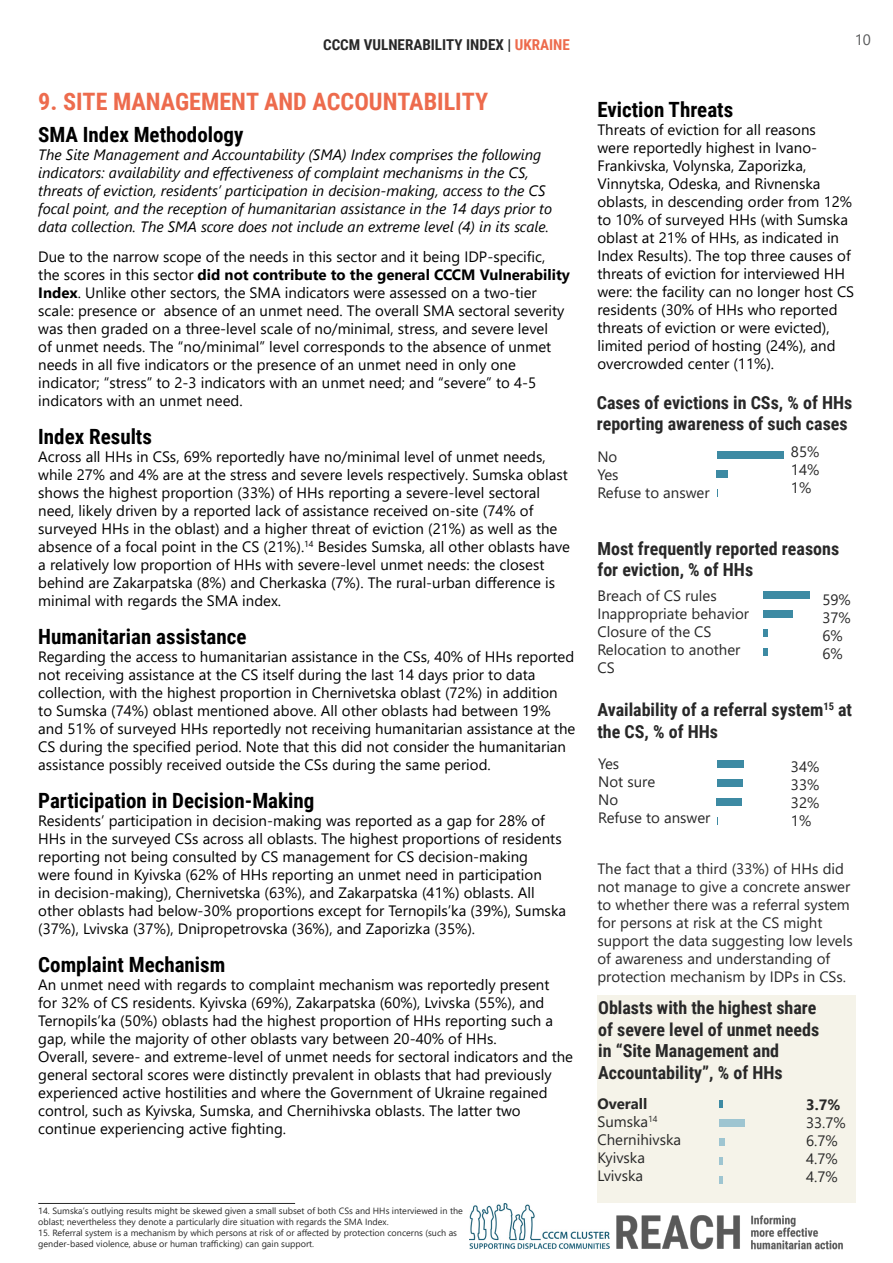
<style>
.page{position:relative;width:893px;height:1263px;background:#fff}
.page>*{position:absolute;margin:0;border:0;box-sizing:border-box;transform-origin:0 0}
.t1{font:105px "Chartwell Bars Vertical";color:#3d8aa3}
.t2{font:105px "Chartwell Bars Vertical";color:#9ec5d1}
.t3{font:700 24px "Roboto Condensed";color:#ed6b4d}
.t4{font:700 21px "Roboto Condensed";color:#000}
.t5{font:700 18px/21.6px "Roboto Condensed";color:#282828}
.t6{font:15px/18px "Segoe UI";color:#000}
.t7{font:15px/18px "Segoe UI";color:#282828}
.t8{font:italic 15px/18px "Segoe UI";color:#000}
.t9{font:700 15px "Roboto Condensed";color:#282828}
.t10{font:700 15px "Segoe UI";color:#282828}
.t11{font:15px "Segoe UI";color:#58595a}
.t12{font:9px/10.8px "Segoe UI";color:#282828}
.s1{color:#ed6b4d}
.s2{font-weight:700}
.s3{color:#3d8aa3}
</style>
<div class="page">
<img style="left:609px;top:1215px;width:234px;height:35px">
<img style="left:470px;top:1203px;width:139px;height:46px">
<div style="left:597px;top:995px;width:258px;height:208px;background:#f5f3e9"></div>
<hr style="left:38px;top:1203px;width:257px;height:1px;background:#282828">
<p class="t9" style="left:323px;top:34px;width:248px">CCCM VULNERABILITY INDEX | <span class="s1">UKRAINE</span></p>
<h2 class="t3" style="left:38px;top:85px;width:451px">9. SITE MANAGEMENT AND ACCOUNTABILITY</h2>
<h3 class="t4" style="left:38px;top:119px;width:207px">SMA Index Methodology</h3>
<p class="t8" style="left:38px;top:143px;width:515px">The Site Management and Accountability (SMA) Index comprises the following indicators: availability and effectiveness of complaint mechanisms in the CS, threats of eviction, residents’ participation in decision-making, access to the CS focal point, and the reception of humanitarian assistance in the 14 days prior to data collection. The SMA score does not include an extreme level (4) in its scale.</p>
<p class="t6" style="left:38px;top:247px;width:533px">Due to the narrow scope of the needs in this sector and it being IDP-specific, the scores in this sector <span class="s2">did not contribute to the general CCCM Vulnerability Index</span>. Unlike other sectors, the SMA indicators were assessed on a two-tier scale: presence or absence of an unmet need. The overall SMA sectoral severity was then graded on a three-level scale of no/minimal, stress, and severe level<br>of unmet needs. The “no/minimal” level corresponds to the absence of unmet needs in all five indicators or the presence of an unmet need in only one indicator; “stress” to 2-3 indicators with an unmet need; and “severe” to 4-5 indicators with an unmet need.</p>
<h3 class="t4" style="left:38px;top:422px;width:115px">Index Results</h3>
<p class="t6" style="left:38px;top:447px;width:533px">Across all HHs in CSs, 69% reportedly have no/minimal level of unmet needs, while 27% and 4% are at the stress and severe levels respectively. Sumska oblast shows the highest proportion (33%) of HHs reporting a severe-level sectoral need, likely driven by a reported lack of assistance received on-site (74% of surveyed HHs in the oblast) and a higher threat of eviction (21%) as well as the absence of a focal point in the CS (21%).<sup>14</sup> Besides Sumska, all other oblasts have a relatively low proportion of HHs with severe-level unmet needs: the closest behind are Zakarpatska (8%) and Cherkaska (7%). The rural-urban difference is minimal with regards the SMA index.</p>
<h3 class="t4" style="left:38px;top:622px;width:210px">Humanitarian assistance</h3>
<p class="t6" style="left:38px;top:647px;width:539px">Regarding the access to humanitarian assistance in the CSs, 40% of HHs reported not receiving assistance at the CS itself during the last 14 days prior to data collection, with the highest proportion in Chernivetska oblast (72%) in addition<br>to Sumska (74%) oblast mentioned above. All other oblasts had between 19% and 51% of surveyed HHs reportedly not receiving humanitarian assistance at the CS during the specified period. Note that this did not consider the humanitarian assistance possibly received outside the CSs during the same period.</p>
<h3 class="t4" style="left:38px;top:786px;width:278px">Participation in Decision-Making</h3>
<p class="t6" style="left:38px;top:810px;width:529px">Residents’ participation in decision-making was reported as a gap for 28% of HHs in the surveyed CSs across all oblasts. The highest proportions of residents reporting not being consulted by CS management for CS decision-making<br>were found in Kyivska (62% of HHs reporting an unmet need in participation<br>in decision-making), Chernivetska (63%), and Zakarpatska (41%) oblasts. All other oblasts had below-30% proportions except for Ternopils’ka (39%), Sumska (37%), Lvivska (37%), Dnipropetrovska (36%), and Zaporizka (35%).</p>
<h3 class="t4" style="left:38px;top:950px;width:189px">Complaint Mechanism</h3>
<p class="t6" style="left:38px;top:974px;width:536px">An unmet need with regards to complaint mechanism was reportedly present<br>for 32% of CS residents. Kyivska (69%), Zakarpatska (60%), Lvivska (55%), and Ternopils’ka (50%) oblasts had the highest proportion of HHs reporting such a gap, while the majority of other oblasts vary between 20-40% of HHs.<br>Overall, severe- and extreme-level of unmet needs for sectoral indicators and the general sectoral scores were distinctly prevalent in oblasts that had previously experienced active hostilities and where the Government of Ukraine regained control, such as Kyivska, Sumska, and Chernihivska oblasts. The latter two continue experiencing active fighting.</p>
<p class="t12" style="left:38px;top:1205px;width:426px">14. Sumska’s outlying results might be skewed given a small subset of both CSs and HHs interviewed in the oblast; nevertheless they denote a particularly dire situation with regards the SMA Index.</p>
<p class="t12" style="left:38px;top:1226px;width:420px">15. Referral system is a mechanism by which persons at risk of or affected by protection concerns (such as gender-based violence, abuse or human trafficking) can gain support.</p>
<p class="t11" style="left:855px;top:26px;width:18px">10</p>
<h3 class="t4" style="left:597px;top:95px;width:137px">Eviction Threats</h3>
<p class="t6" style="left:597px;top:119px;width:258px">Threats of eviction for all reasons<br>were reportedly highest in Ivano-Frankivska, Volynska, Zaporizka, Vinnytska, Odeska, and Rivnenska oblasts, in descending order from 12% to 10% of surveyed HHs (with Sumska oblast at 21% of HHs, as indicated in Index Results). The top three causes of threats of eviction for interviewed HH were: the facility can no longer host CS residents (30% of HHs who reported threats of eviction or were evicted), limited period of hosting (24%), and overcrowded center (11%).</p>
<p class="t5" style="left:597px;top:391px;width:257px">Cases of evictions in CSs, % of HHs reporting awareness of such cases</p>
<p class="t7" style="left:597px;top:446px;width:114px">No<br>Yes<br>Refuse to answer</p>
<p class="t7" style="left:791px;top:442px;width:30px;text-align:justify">85% 14% 1%</p>
<h1 class="t1" style="left:817px;top:445px;width:59px;rotate:90deg">85+14+1</h1>
<p class="t5" style="left:597px;top:537px;width:243px">Most frequently reported reasons for eviction, % of HHs</p>
<p class="t7" style="left:597px;top:585px;width:153px">Breach of CS rules<br>Inappropriate behavior<br>Closure of the CS<br>Relocation to another<br>CS</p>
<p class="t7" style="left:822px;top:589px;width:30px">59%<br>37%<br>6%<br>6%</p>
<h1 class="t1" style="left:863px;top:586px;width:78px;rotate:90deg">59+37+6+6</h1>
<p class="t5" style="left:597px;top:698px;width:256px">Availability of a referral system<sup>15</sup> at the CS, % of HHs</p>
<p class="t7" style="left:598px;top:754px;width:114px">Yes<br>Not sure<br>No<br>Refuse to answer</p>
<p class="t7" style="left:791px;top:757px;width:30px;text-align:justify">34% 33% 32% 1%</p>
<h1 class="t1" style="left:817px;top:754px;width:78px;rotate:90deg">34+33+32+1</h1>
<p class="t7" style="left:597px;top:858px;width:257px">The fact that a third (33%) of HHs did not manage to give a concrete answer to whether there was a referral system for persons at risk at the CS might support the data suggesting low levels of awareness and understanding of protection mechanism by IDPs in CSs.</p>
<p class="t5" style="left:598px;top:996px;width:223px">Oblasts with the highest share of severe level of unmet needs in “Site Management and<br>Accountability”, % of HHs</p>
<p class="t7" style="left:597px;top:1093px;width:85px"><span class="s2">Overall<br></span>Sumska<sup>14<br></sup>Chernihivska<br>Kyivska<br>Lvivska</p>
<p class="t10" style="left:806px;top:1090px;width:36px">3.7%</p>
<h1 class="t2" style="left:820px;top:1094px;width:97px;rotate:90deg"><span class="s3">4</span>+33+7+5+5</h1>
<p class="t7" style="left:806px;top:1112px;width:41px">33.7%<br>6.7%<br>4.7%<br>4.7%</p>
</div>
